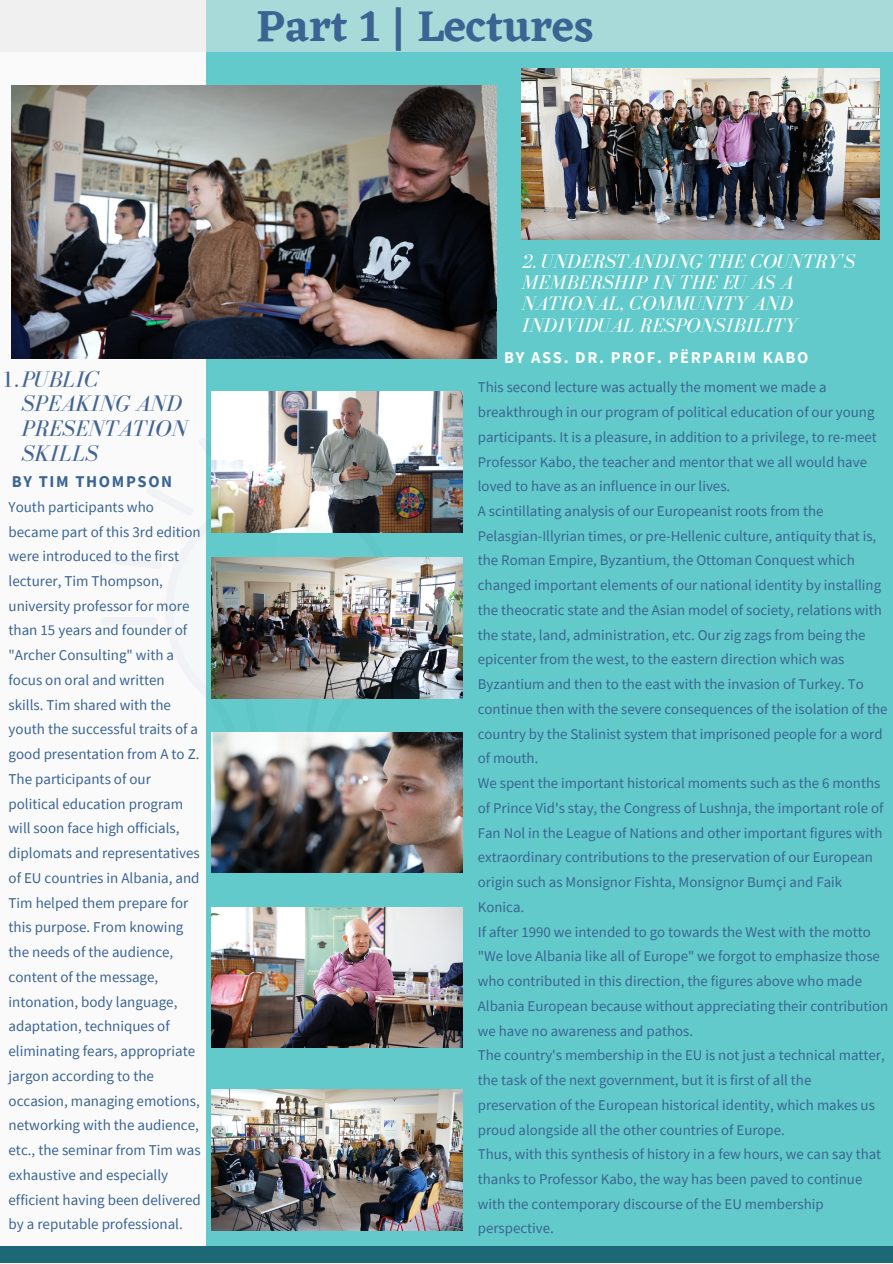
<style>
.page{position:relative;width:893px;height:1264px;background:#fff}
.page>*{position:absolute;margin:0;border:0;box-sizing:border-box;transform-origin:0 0}
.t1{font:600 45px "Eczar";color:#3b6492}
.t2{font:italic 23.25px/24.8px "Bodoni FLF";color:#426592}
.t3{font:italic 20.25px/21.3px "Bodoni FLF";color:#fff}
.t4{font:700 16.5px "Source Sans Pro";letter-spacing:.1em;color:#fff}
.t5{font:700 16.5px "Source Sans Pro";letter-spacing:.1em;color:#3b6492}
.t6{font:15px/24.8px "Source Sans Pro";color:#3b6492}
.t7{font:14.85px/24.8px "Source Sans Pro";color:#3b6492}
.s1{font-style:normal}
</style>
<div class="page">
<div style="left:0;top:0;width:892px;height:1262px;background:#fafafa"></div>
<div style="left:206px;top:0;width:686px;height:1262px;background:#62caca"></div>
<img style="left:12px;top:85px;width:484px;height:273px">
<img style="left:212px;top:1089px;width:250px;height:141px">
<div style="left:206px;top:0;width:686px;height:52px;background:#a9dada"></div>
<svg style="left:211px;top:437px;width:237px;height:414px"></svg>
<div style="left:101px;top:617px;width:56px;height:8px;background:#f1f2f5;border-radius:4px"></div>
<img style="left:521px;top:68px;width:358px;height:171px">
<div style="left:0;top:1245px;width:892px;height:17px;background:#1e6776"></div>
<img style="left:212px;top:557px;width:250px;height:141px">
<img style="left:212px;top:391px;width:250px;height:141px">
<img style="left:212px;top:732px;width:250px;height:141px">
<img style="left:212px;top:907px;width:250px;height:140px">
<h1 class="t1" style="left:256px;top:-1px;width:339px">Part 1 | Lectures</h1>
<h2 class="t2" style="left:21px;top:366px;width:167px;text-indent:-20px"><span class="s1">1.</span>PUBLIC<br>SPEAKING AND<br>PRESENTATION<br>SKILLS</h2>
<p class="t5" style="left:12px;top:470px;width:162px">BY TIM THOMPSON</p>
<p class="t6" style="left:9px;top:494px;width:194px">Youth participants who became part of this 3rd edition were introduced to the first lecturer, Tim Thompson, university professor for more than 15 years and founder of "Archer Consulting" with a focus on oral and written skills. Tim shared with the youth the successful traits of a good presentation from A to Z.<br>The participants of our political education program will soon face high officials, diplomats and representatives of EU countries in Albania, and<br>Tim helped them prepare for this purpose. From knowing the needs of the audience, content of the message, intonation, body language, adaptation, techniques of eliminating fears, appropriate jargon according to the occasion, managing emotions, networking with the audience, etc., the seminar from Tim was exhaustive and especially efficient having been delivered by a reputable professional.</p>
<h3 class="t3" style="left:521px;top:250px;width:335px">2. UNDERSTANDING THE COUNTRY'S<br>MEMBERSHIP IN THE EU AS A<br>NATIONAL, COMMUNITY AND<br>INDIVIDUAL RESPONSIBILITY</h3>
<p class="t4" style="left:504px;top:347px;width:306px">BY ASS. DR. PROF. PËRPARIM KABO</p>
<p class="t7" style="left:478px;top:374px;width:412px">This second lecture was actually the moment we made a breakthrough in our program of political education of our young participants. It is a pleasure, in addition to a privilege, to re-meet Professor Kabo, the teacher and mentor that we all would have loved to have as an influence in our lives.<br>A scintillating analysis of our Europeanist roots from the Pelasgian-Illyrian times, or pre-Hellenic culture, antiquity that is, the Roman Empire, Byzantium, the Ottoman Conquest which changed important elements of our national identity by installing the theocratic state and the Asian model of society, relations with the state, land, administration, etc. Our zig zags from being the epicenter from the west, to the eastern direction which was Byzantium and then to the east with the invasion of Turkey. To continue then with the severe consequences of the isolation of the country by the Stalinist system that imprisoned people for a word of mouth.<br>We spent the important historical moments such as the 6 months of Prince Vid's stay, the Congress of Lushnja, the important role of Fan Nol in the League of Nations and other important figures with extraordinary contributions to the preservation of our European origin such as Monsignor Fishta, Monsignor Bumçi and Faik Konica.<br>If after 1990 we intended to go towards the West with the motto "We love Albania like all of Europe" we forgot to emphasize those who contributed in this direction, the figures above who made Albania European because without appreciating their contribution we have no awareness and pathos.<br>The country's membership in the EU is not just a technical matter, the task of the next government, but it is first of all the preservation of the European historical identity, which makes us proud alongside all the other countries of Europe.<br>Thus, with this synthesis of history in a few hours, we can say that thanks to Professor Kabo, the way has been paved to continue with the contemporary discourse of the EU membership perspective.</p>
</div>
